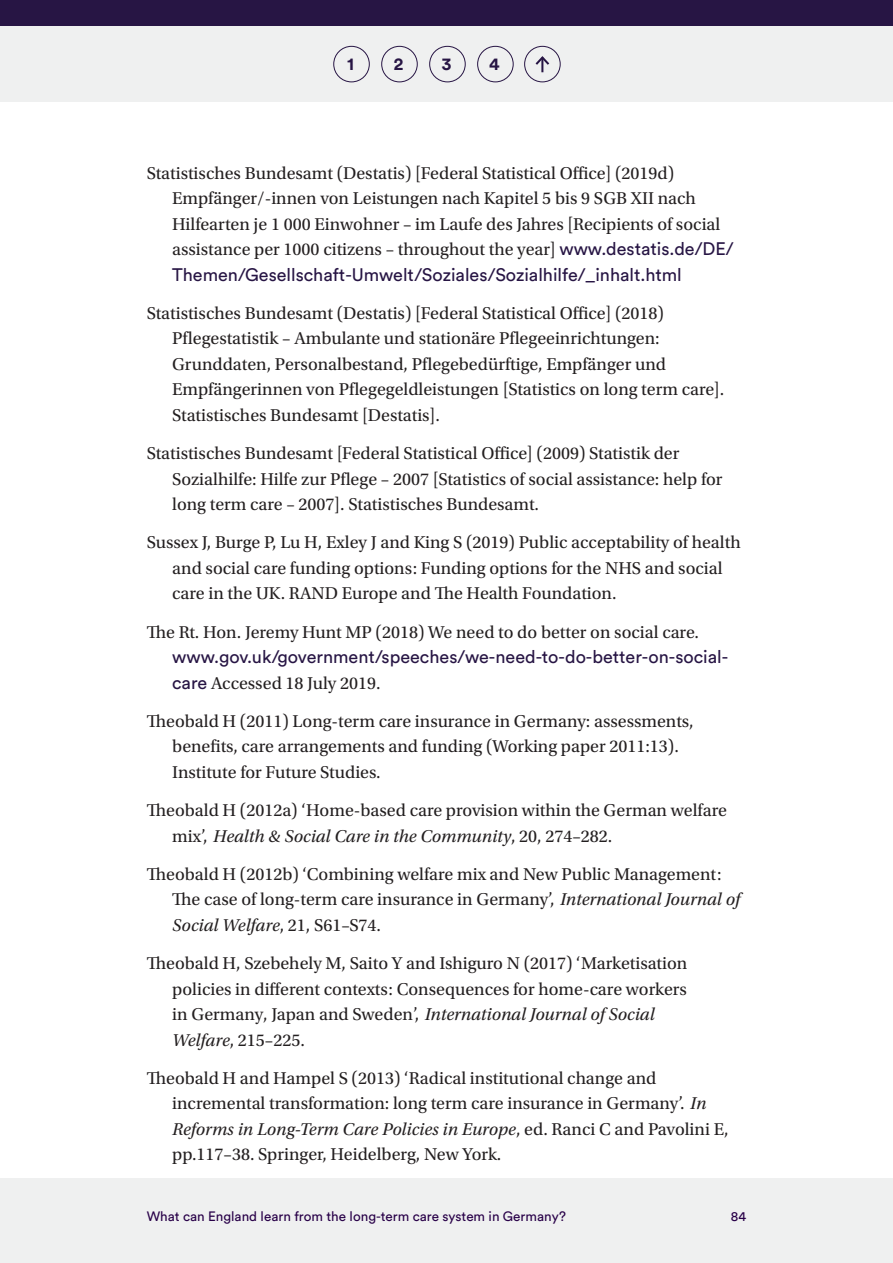
<style>
.page{position:relative;width:893px;height:1263px;background:#fff}
.page>*{position:absolute;margin:0;border:0;box-sizing:border-box;transform-origin:0 0}
.Bibliography{font:18px/25.5px "Utopia Std";color:#231f20}
.t1{font:700 17.55px "Circular Pro";color:#271544}
.t2{font:13.5px "Circular Pro";color:#280048}
.s1{font-family:"Circular Pro";color:#271544}
.s2{font-style:italic}
</style>
<div class="page">
<div style="left:0;top:0;width:893px;height:26px;background:#271544"></div>
<div style="left:0;top:26px;width:893px;height:76px;background:#eff0f0"></div>
<div style="left:0;top:1179px;width:893px;height:84px;background:#eff0f0"></div>
<div style="left:381px;top:46px;width:37px;height:36px;border:1px solid #271544;border-radius:50%"></div>
<div style="left:429px;top:46px;width:36px;height:36px;border:1px solid #271544;border-radius:50%"></div>
<div style="left:477px;top:46px;width:36px;height:36px;border:1px solid #271544;border-radius:50%"></div>
<div style="left:524px;top:46px;width:36px;height:36px;border:1px solid #271544;border-radius:50%"></div>
<svg style="left:535px;top:56px;width:15px;height:16px"></svg>
<div style="left:333px;top:46px;width:37px;height:36px;border:1px solid #271544;border-radius:50%"></div>
<p class="t1" style="left:347px;top:52px;width:8px">1</p>
<p class="t1" style="left:394px;top:52px;width:11px">2</p>
<p class="t1" style="left:442px;top:52px;width:11px">3</p>
<p class="t1" style="left:489px;top:52px;width:12px">4</p>
<p class="Bibliography" style="left:172px;top:160px;width:563px;text-indent:-26px">Statistisches Bundesamt (Destatis) [Federal Statistical Office] (2019d)<br>Empfänger/-innen von Leistungen nach Kapitel 5 bis 9 SGB XII nach Hilfearten je 1 000 Einwohner – im Laufe des Jahres [Recipients of social assistance per 1000 citizens – throughout the year] <span class="s1">www.destatis.de/DE/ Themen/Gesellschaft-Umwelt/Soziales/Sozialhilfe/_inhalt.html</span></p>
<p class="Bibliography" style="left:172px;top:300px;width:554px;text-indent:-26px">Statistisches Bundesamt (Destatis) [Federal Statistical Office] (2018)<br>Pflegestatistik – Ambulante und stationäre Pflegeeinrichtungen:<br>Grunddaten, Personalbestand, Pflegebedürftige, Empfänger und Empfängerinnen von Pflegegeldleistungen [Statistics on long term care].<br>Statistisches Bundesamt [Destatis].</p>
<p class="Bibliography" style="left:172px;top:441px;width:552px;text-indent:-26px">Statistisches Bundesamt [Federal Statistical Office] (2009) Statistik der<br>Sozialhilfe: Hilfe zur Pflege – 2007 [Statistics of social assistance: help for long term care – 2007]. Statistisches Bundesamt.</p>
<p class="Bibliography" style="left:172px;top:530px;width:570px;text-indent:-26px">Sussex J, Burge P, Lu H, Exley J and King S (2019) Public acceptability of health and social care funding options: Funding options for the NHS and social care in the UK. RAND Europe and The Health Foundation.</p>
<p class="Bibliography" style="left:172px;top:619px;width:558px;text-indent:-26px">The Rt. Hon. Jeremy Hunt MP (2018) We need to do better on social care. <span class="s1">www.gov.uk/government/speeches/we-need-to-do-better-on-social&shy;care</span> Accessed 18 July 2019.</p>
<p class="Bibliography" style="left:172px;top:708px;width:523px;text-indent:-26px">Theobald H (2011) Long-term care insurance in Germany: assessments, benefits, care arrangements and funding (Working paper 2011:13).<br>Institute for Future Studies.</p>
<p class="Bibliography" style="left:172px;top:798px;width:556px;text-indent:-26px">Theobald H (2012a) ‘Home-based care provision within the German welfare mix’, <span class="s2">Health &amp; Social Care in the Community</span>, 20, 274–282.</p>
<p class="Bibliography" style="left:172px;top:861px;width:569px;text-indent:-26px">Theobald H (2012b) ‘Combining welfare mix and New Public Management:<br>The case of long-term care insurance in Germany’, <span class="s2">International Journal of<br>Social Welfare</span>, 21, S61–S74.</p>
<p class="Bibliography" style="left:172px;top:951px;width:517px;text-indent:-26px">Theobald H, Szebehely M, Saito Y and Ishiguro N (2017) ‘Marketisation policies in different contexts: Consequences for home-care workers in Germany, Japan and Sweden’, <span class="s2">International Journal of Social Welfare</span>, 215–225.</p>
<p class="Bibliography" style="left:172px;top:1065px;width:558px;text-indent:-26px">Theobald H and Hampel S (2013) ‘Radical institutional change and incremental transformation: long term care insurance in Germany’. <span class="s2">In Reforms in Long-Term Care Policies in Europe</span>, ed. Ranci C and Pavolini E, pp.117–38. Springer, Heidelberg, New York.</p>
<p class="t2" style="left:147px;top:1207px;width:421px">What can England learn from the long-term care system in Germany?</p>
<p class="t2" style="left:731px;top:1207px;width:17px">84</p>
</div>
